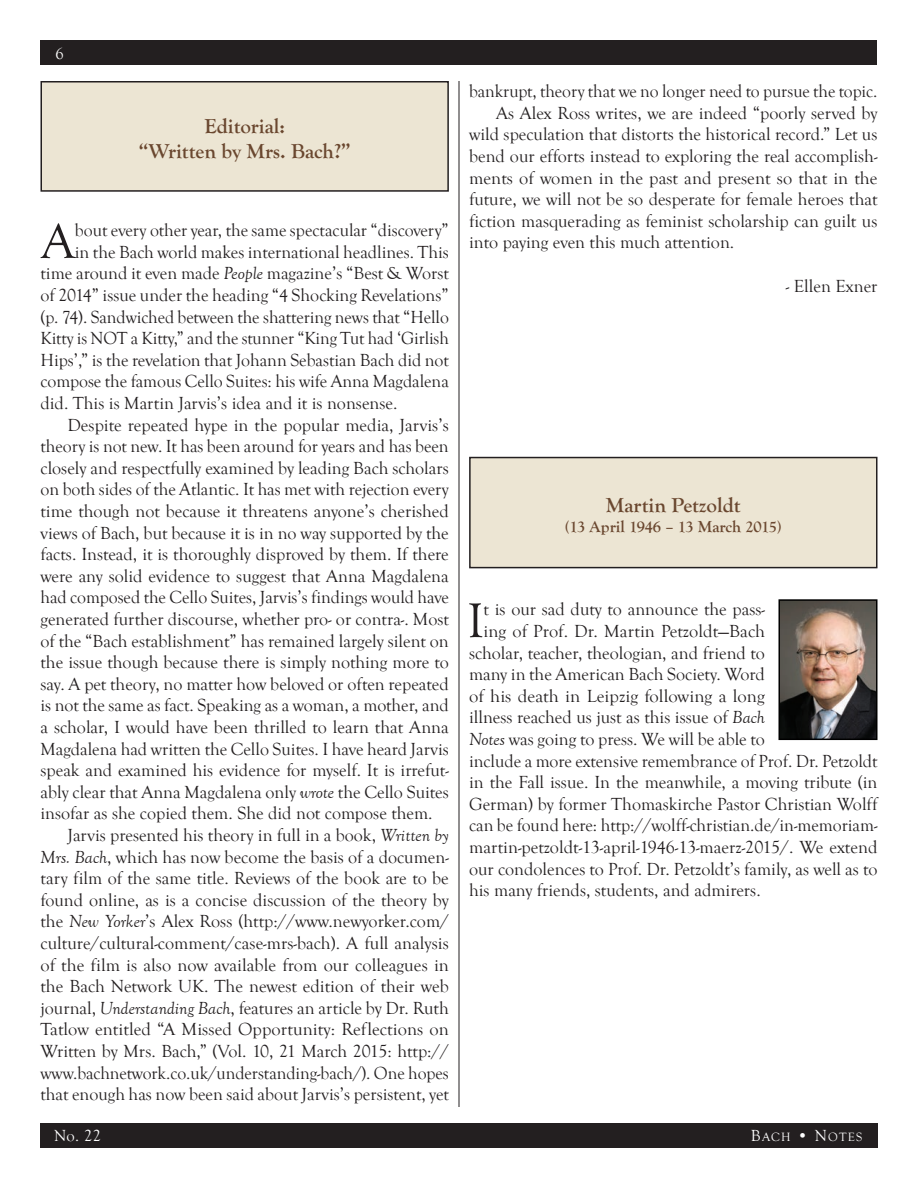
<style>
.page{position:relative;width:918px;height:1188px;background:#fff}
.page>*{position:absolute;margin:0;border:0;box-sizing:border-box;transform-origin:0 0}
.Normal_Drop_Cap{font:50.1px "Goudy Old Style T";color:#231f20}
.Article_Heading{font:700 21px/25.2px "Goudy Old Style T";color:#6a472f;text-align:center}
.Normal_Drop_Cap-2{font:18px/21.6px "Goudy Old Style T";color:#231f20;text-align:justify}
.Normal_-_Byline{font:18px "Goudy Old Style T";color:#231f20}
.Article_Heading-2{font:700 16.5px "Goudy Old Style T";letter-spacing:-.005em;color:#6a472f}
.t1{font:16.5px "Goudy Old Style T";color:#fff}
.t2{font:12.3px "Goudy Old Style T";letter-spacing:.1em;color:#fff}
.s1{font-style:italic}
.s2{font-size:16.5px}
</style>
<div class="page">
<div style="left:40px;top:1123px;width:837px;height:25px;background:#231f20"></div>
<div style="left:40px;top:40px;width:838px;height:25px;background:#231f20"></div>
<hr style="left:459px;top:81px;width:1px;height:1026px;background:#231f20">
<div style="left:41px;top:82px;width:407px;height:109px;background:#ece5d3"></div>
<div style="left:40px;top:81px;width:409px;height:111px;border:2px solid #231f20"></div>
<div style="left:470px;top:458px;width:407px;height:110px;background:#ece5d3"></div>
<div style="left:469px;top:457px;width:409px;height:111px;border:2px solid #231f20"></div>
<img style="left:781px;top:602px;width:94px;height:135px">
<div style="left:778px;top:599px;width:100px;height:141px;border:2px solid #000"></div>
<p class="t1" style="left:56px;top:44px;width:10px">6</p>
<p class="Article_Heading" style="left:139px;top:114px;width:214px">Editorial:<br>“Written by Mrs. Bach?”</p>
<p class="Normal_Drop_Cap" style="left:41px;top:214px;width:35px">A</p>
<p class="Normal_Drop_Cap-2" style="left:75px;top:220px;width:375px">bout every other year, the same spectacular “discovery”</p>
<p class="Normal_Drop_Cap-2" style="left:75px;top:242px;width:375px">in the Bach world makes international headlines. This</p>
<p class="Normal_Drop_Cap-2" style="left:40px;top:263px;width:410px">time around it even made <span class="s1">People</span> magazine’s “Best &amp; Worst</p>
<p class="Normal_Drop_Cap-2" style="left:40px;top:285px;width:410px">of 2014” issue under the heading “4 Shocking Revelations”</p>
<p class="Normal_Drop_Cap-2" style="left:40px;top:306px;width:410px">(p. 74). Sandwiched between the shattering news that “Hello</p>
<p class="Normal_Drop_Cap-2" style="left:40px;top:328px;width:410px">Kitty is NOT a Kitty,” and the stunner “King Tut had ‘Girlish</p>
<p class="Normal_Drop_Cap-2" style="left:40px;top:350px;width:410px">Hips’,” is the revelation that Johann Sebastian Bach did not</p>
<p class="Normal_Drop_Cap-2" style="left:40px;top:371px;width:410px">compose the famous Cello Suites: his wife Anna Magdalena</p>
<p class="Normal_Drop_Cap-2" style="left:40px;top:393px;width:358px">did. This is Martin Jarvis’s idea and it is nonsense.</p>
<p class="Normal_Drop_Cap-2" style="left:40px;top:414px;width:410px;text-indent:27px">Despite repeated hype in the popular media, Jarvis’s theory is not new. It has been around for years and has been closely and respectfully examined by leading Bach scholars on both sides of the Atlantic. It has met with rejection every time though not because it threatens anyone’s cherished views of Bach, but because it is in no way supported by the facts. Instead, it is thoroughly disproved by them. If there were any solid evidence to suggest that Anna Magdalena had composed the Cello Suites, Jarvis’s findings would have generated further discourse, whether pro- or contra-. Most of the “Bach establishment” has remained largely silent on the issue though because there is simply nothing more to say. A pet theory, no matter how beloved or often repeated is not the same as fact. Speaking as a woman, a mother, and a scholar, I would have been thrilled to learn that Anna Magdalena had written the Cello Suites. I have heard Jarvis speak and examined his evidence for myself. It is irrefut&shy;ably clear that Anna Magdalena only <span class="s1">wrote</span> the Cello Suites insofar as she copied them. She did not compose them.</p>
<p class="Normal_Drop_Cap-2" style="left:40px;top:825px;width:410px;text-indent:27px">Jarvis presented his theory in full in a book, <span class="s1">Written by Mrs. Bach</span>, which has now become the basis of a documen&shy;tary film of the same title. Reviews of the book are to be found online, as is a concise discussion of the theory by the <span class="s1">New Yorker</span>’s Alex Ross (http://www.newyorker.com/ culture/cultural-comment/case-mrs-bach). A full analysis of the film is also now available from our colleagues in the Bach Network UK. The newest edition of their web journal, <span class="s1">Understanding Bach</span>, features an article by Dr. Ruth Tatlow entitled “A Missed Opportunity: Reflections on Written by Mrs. Bach,” (Vol. 10, 21 March 2015: http:// www.bachnetwork.co.uk/understanding-bach/). One hopes that enough has now been said about Jarvis’s persistent, yet</p>
<p class="Normal_Drop_Cap-2" style="left:469px;top:81px;width:410px">bankrupt, theory that we no longer need to pursue the topic.</p>
<p class="Normal_Drop_Cap-2" style="left:469px;top:102px;width:410px;text-indent:27px">As Alex Ross writes, we are indeed “poorly served by wild speculation that distorts the historical record.” Let us bend our efforts instead to exploring the real accomplish&shy;ments of women in the past and present so that in the future, we will not be so desperate for female heroes that fiction masquerading as feminist scholarship can guilt us into paying even this much attention.</p>
<p class="Normal_-_Byline" style="left:786px;top:276px;width:93px">- Ellen Exner</p>
<p class="Article_Heading" style="left:606px;top:493px;width:136px">Martin Petzoldt</p>
<p class="Article_Heading-2" style="left:565px;top:517px;width:219px">(13 April 1946 – 13 March 2015)</p>
<p class="Normal_Drop_Cap" style="left:467px;top:593px;width:18px">I</p>
<p class="Normal_Drop_Cap-2" style="left:484px;top:599px;width:283px">t is our sad duty to announce the pass-</p>
<p class="Normal_Drop_Cap-2" style="left:484px;top:621px;width:283px">ing of Prof. Dr. Martin Petzoldt—Bach</p>
<p class="Normal_Drop_Cap-2" style="left:469px;top:642px;width:297px">scholar, teacher, theologian, and friend to</p>
<p class="Normal_Drop_Cap-2" style="left:469px;top:664px;width:297px">many in the American Bach Society. Word</p>
<p class="Normal_Drop_Cap-2" style="left:469px;top:686px;width:297px">of his death in Leipzig following a long</p>
<p class="Normal_Drop_Cap-2" style="left:469px;top:707px;width:297px">illness reached us just as this issue of <span class="s1">Bach</span></p>
<p class="Normal_Drop_Cap-2" style="left:469px;top:729px;width:297px"><span class="s1">Notes</span> was going to press. We will be able to</p>
<p class="Normal_Drop_Cap-2" style="left:469px;top:750px;width:410px">include a more extensive remembrance of Prof. Dr. Petzoldt</p>
<p class="Normal_Drop_Cap-2" style="left:469px;top:772px;width:410px">in the Fall issue. In the meanwhile, a moving tribute (in</p>
<p class="Normal_Drop_Cap-2" style="left:469px;top:794px;width:410px">German) by former Thomaskirche Pastor Christian Wolff</p>
<p class="Normal_Drop_Cap-2" style="left:469px;top:815px;width:410px">can be found here: http://wolff-christian.de/in-memoriam-</p>
<p class="Normal_Drop_Cap-2" style="left:469px;top:837px;width:410px">martin-petzoldt-13-april-1946-13-maerz-2015/. We extend</p>
<p class="Normal_Drop_Cap-2" style="left:469px;top:858px;width:410px">our condolences to Prof. Dr. Petzoldt’s family, as well as to</p>
<p class="Normal_Drop_Cap-2" style="left:469px;top:880px;width:293px">his many friends, students, and admirers.</p>
<p class="t1" style="left:54px;top:1127px;width:48px">No. 22</p>
<p class="t2" style="left:751px;top:1130px;width:113px"><span class="s2">B</span>ACH <span class="s2">• N</span>OTES</p>
</div>
